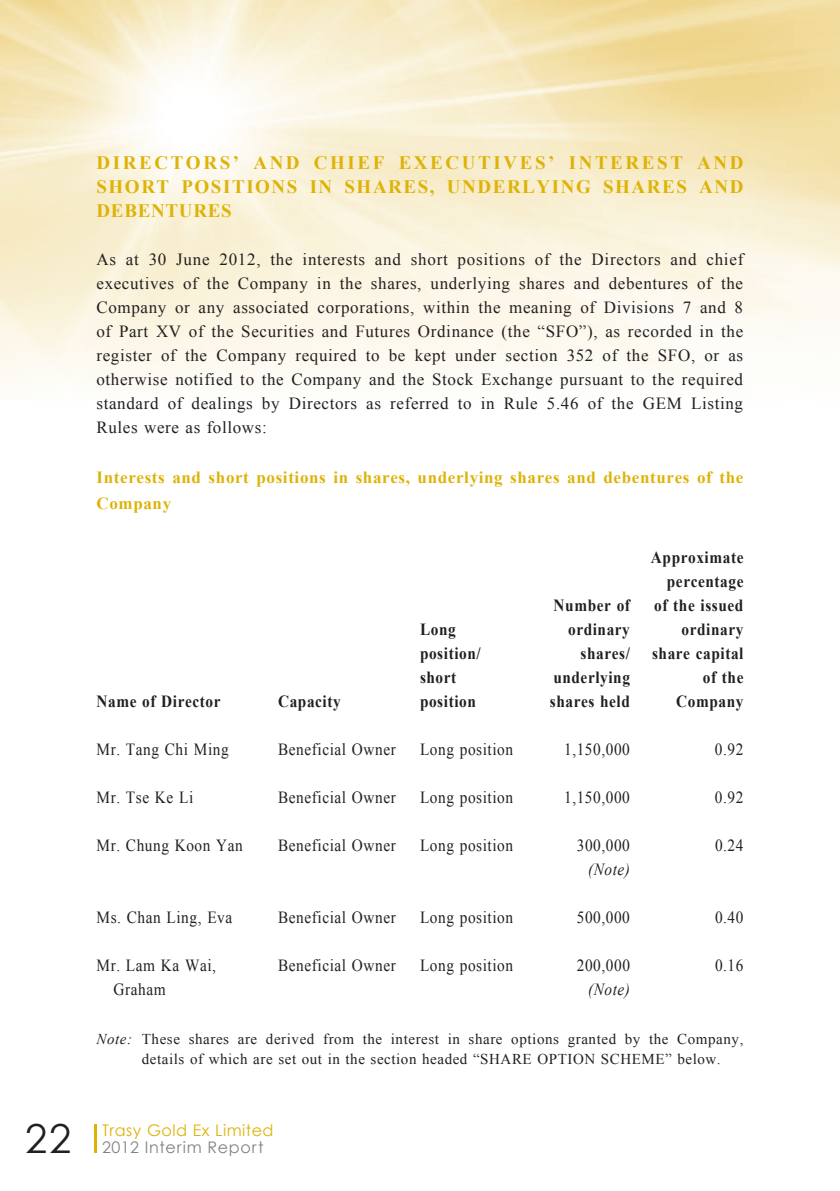
<style>
.page{position:relative;width:840px;height:1191px;background:#fff}
.page>*{position:absolute;margin:0;border:0;box-sizing:border-box;transform-origin:0 0}
.t1{font:40px "Century Gothic";color:#231f20}
.t2{font:700 19px/24px "Times New Roman";letter-spacing:.08em;color:#deb308;text-align:justify}
.t3{font:17px/24px "Times New Roman";letter-spacing:.035em;color:#231f20;text-align:justify}
.t4{font:17px/24px "Times New Roman";letter-spacing:.035em;color:#231f20;scale:.9 1}
.t5{font:700 17px/24px "Times New Roman";letter-spacing:.035em;color:#231f20;text-align:right;scale:.9 1}
.t6{font:700 17px/26px "Times New Roman";letter-spacing:.035em;color:#deb308}
.t7{font:italic 17px "Times New Roman";letter-spacing:.035em;color:#231f20;scale:.9 1}
.t8{font:16px "Century Gothic";letter-spacing:.03em;color:#deb308}
.t9{font:16px "Century Gothic";letter-spacing:.045em;color:#808285}
.t10{font:15px/20px "Times New Roman";letter-spacing:.04em;color:#231f20}
.s1{font-style:italic}
</style>
<div class="page">
<img style="left:0;top:0;width:839px;height:1153px">
<hr style="left:94px;top:1124px;width:2px;height:29px;background:#deb308">
<h1 class="t1" style="left:25px;top:1110px;width:48px">22</h1>
<p class="t2" style="left:96px;top:150px;width:648px">DIRECTORS’ AND CHIEF EXECUTIVES’ INTEREST AND SHORT POSITIONS IN SHARES, UNDERLYING SHARES AND DEBENTURES</p>
<p class="t3" style="left:96px;top:247px;width:648px">As at 30 June 2012, the interests and short positions of the Directors and chief executives of the Company in the shares, underlying shares and debentures of the Company or any associated corporations, within the meaning of Divisions 7 and 8 of Part XV of the Securities and Futures Ordinance (the “SFO”), as recorded in the register of the Company required to be kept under section 352 of the SFO, or as otherwise notified to the Company and the Stock Exchange pursuant to the required standard of dealings by Directors as referred to in Rule 5.46 of the GEM Listing Rules were as follows:</p>
<p class="t6" style="left:96px;top:464px;width:648px">Interests and short positions in shares, underlying shares and debentures of the<br>Company</p>
<p class="t5" style="left:96px;top:688px;width:139px">Name of Director</p>
<p class="t5" style="left:278px;top:688px;width:71px">Capacity</p>
<p class="t5" style="left:420px;top:616px;width:69px;text-align:left">Long position/ short position</p>
<p class="t5" style="left:549px;top:592px;width:90px">Number of ordinary shares/ underlying shares held</p>
<p class="t5" style="left:650px;top:544px;width:104px">Approximate percentage of the issued ordinary share capital of the<br>Company</p>
<p class="t4" style="left:96px;top:737px;width:148px">Mr. Tang Chi Ming</p>
<p class="t4" style="left:278px;top:737px;width:132px">Beneficial Owner</p>
<p class="t4" style="left:420px;top:737px;width:105px">Long position</p>
<p class="t4" style="left:564px;top:737px;width:75px">1,150,000</p>
<p class="t4" style="left:714px;top:737px;width:33px">0.92</p>
<p class="t4" style="left:96px;top:785px;width:109px">Mr. Tse Ke Li</p>
<p class="t4" style="left:278px;top:785px;width:132px">Beneficial Owner</p>
<p class="t4" style="left:420px;top:785px;width:105px">Long position</p>
<p class="t4" style="left:564px;top:785px;width:75px">1,150,000</p>
<p class="t4" style="left:714px;top:785px;width:33px">0.92</p>
<p class="t4" style="left:96px;top:833px;width:164px">Mr. Chung Koon Yan</p>
<p class="t4" style="left:278px;top:833px;width:132px">Beneficial Owner</p>
<p class="t4" style="left:420px;top:833px;width:105px">Long position</p>
<p class="t4" style="left:576px;top:833px;width:61px">300,000</p>
<p class="t7" style="left:587px;top:857px;width:48px">(Note)</p>
<p class="t4" style="left:714px;top:833px;width:33px">0.24</p>
<p class="t4" style="left:96px;top:905px;width:152px">Ms. Chan Ling, Eva</p>
<p class="t4" style="left:278px;top:905px;width:132px">Beneficial Owner</p>
<p class="t4" style="left:420px;top:905px;width:105px">Long position</p>
<p class="t4" style="left:576px;top:905px;width:61px">500,000</p>
<p class="t4" style="left:714px;top:905px;width:33px">0.40</p>
<p class="t4" style="left:113px;top:953px;width:115px;text-indent:-17px">Mr. Lam Ka Wai,<br>Graham</p>
<p class="t4" style="left:278px;top:953px;width:132px">Beneficial Owner</p>
<p class="t4" style="left:420px;top:953px;width:105px">Long position</p>
<p class="t4" style="left:576px;top:953px;width:61px">200,000</p>
<p class="t4" style="left:714px;top:953px;width:33px">0.16</p>
<p class="t7" style="left:587px;top:977px;width:48px">(Note)</p>
<p class="t10" style="left:142px;top:1028px;width:602px;text-indent:-45px"><span class="s1">Note:</span> These shares are derived from the interest in share options granted by the Company, details of which are set out in the section headed “SHARE OPTION SCHEME” below.</p>
<p class="t8" style="left:102px;top:1118px;width:173px">Trasy Gold Ex Limited</p>
<p class="t9" style="left:102px;top:1135px;width:163px">2012 Interim Report</p>
</div>
